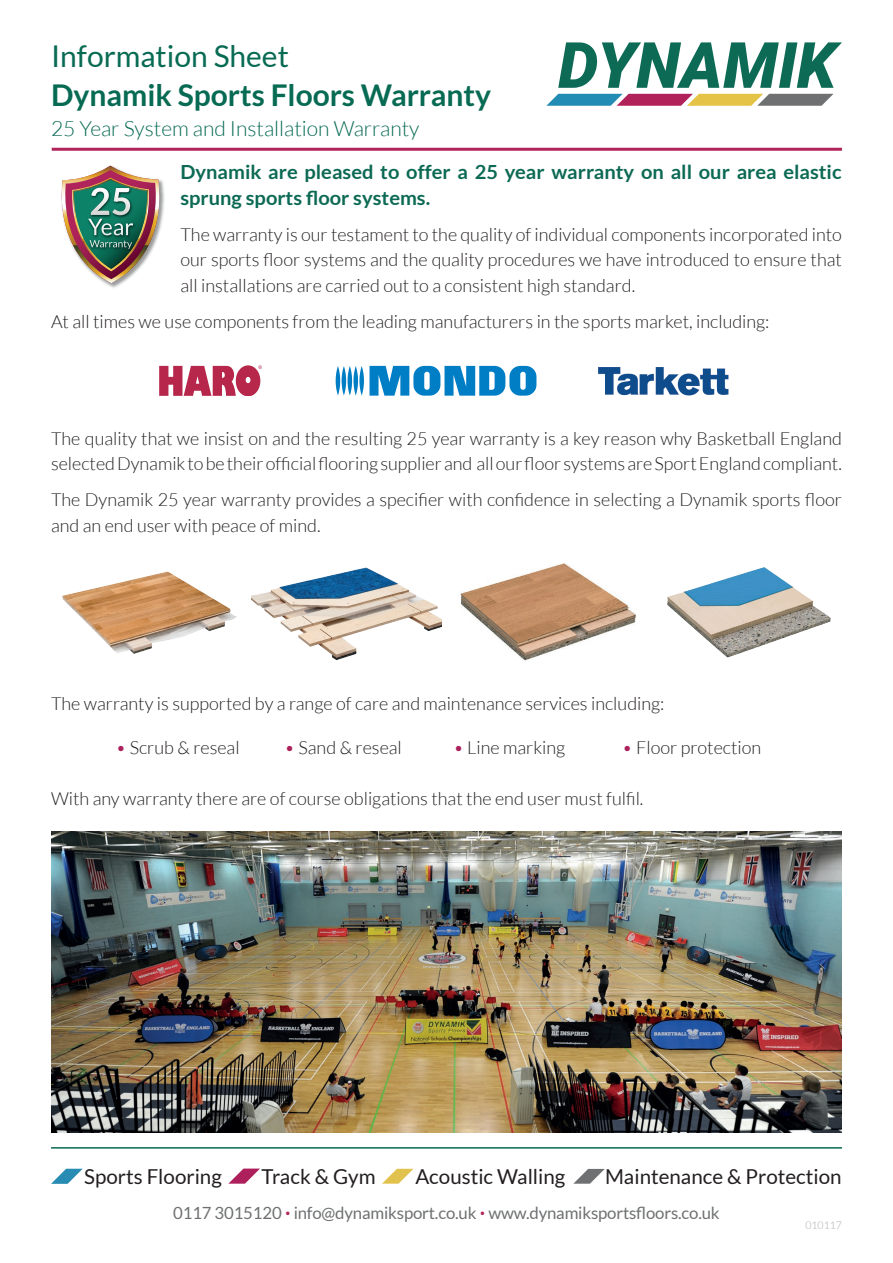
<style>
.page{position:relative;width:893px;height:1263px;background:#fff}
.page>*{position:absolute;margin:0;border:0;box-sizing:border-box;transform-origin:0 0}
.t1{font:italic 900 63.75px "Roboto";color:#0c6a55}
.t2{font:700 30px "Lato";color:#076a53}
.t3{font:30px "Lato";color:#076a53}
.t4{font:300 21px "Lato";color:#076a53}
.t5{font:20.55px "Lato";color:#231f20}
.t6{font:700 19.5px/25.5px "Lato";color:#0c6a54}
.t7{font:300 18px/25.5px "Lato";color:#231f20}
.t8{font:16.8px "Lato";letter-spacing:-.01em;color:#6e7071}
.t9{font:300 10.5px "Lato";color:#a8a9ad}
.s1{color:#ac215b}
.s2{font-size:22.5px;color:#b0245a}
</style>
<div class="page">
<svg style="left:546px;top:94px;width:287px;height:12px;background:#988882"></svg>
<hr style="left:51px;top:1147px;width:791px;height:1px;background:#076a53">
<svg style="left:51px;top:1169px;width:32px;height:15px"></svg>
<svg style="left:228px;top:1168px;width:32px;height:16px"></svg>
<svg style="left:573px;top:1169px;width:32px;height:15px"></svg>
<svg style="left:382px;top:1169px;width:31px;height:15px"></svg>
<img style="left:667px;top:567px;width:164px;height:91px">
<img style="left:460px;top:563px;width:176px;height:98px">
<img style="left:252px;top:567px;width:189px;height:94px">
<img style="left:62px;top:571px;width:175px;height:83px">
<svg style="left:159px;top:365px;width:103px;height:31px"></svg>
<svg style="left:336px;top:366px;width:200px;height:30px"></svg>
<img style="left:598px;top:367px;width:131px;height:29px">
<img style="left:104px;top:283px;width:19px;height:5px">
<img style="left:61px;top:165px;width:104px;height:118px">
<hr style="left:52px;top:148px;width:790px;height:3px;background:#b0245a">
<img style="left:52px;top:831px;width:790px;height:302px">
<h2 class="t3" style="left:51px;top:39px;width:239px">Information Sheet</h2>
<h2 class="t2" style="left:51px;top:78px;width:442px">Dynamik Sports Floors Warranty</h2>
<p class="t4" style="left:51px;top:117px;width:370px">25 Year System and Installation Warranty</p>
<h1 class="t1" style="left:558px;top:20px;width:280px">DYNAMIK</h1>
<p class="t6" style="left:180px;top:159px;width:663px">Dynamik are pleased to offer a 25 year warranty on all our area elastic sprung sports floor systems.</p>
<p class="t7" style="left:180px;top:222px;width:663px;text-align:justify">The warranty is our testament to the quality of individual components incorporated into our sports floor systems and the quality procedures we have introduced to ensure that all installations are carried out to a consistent high standard.</p>
<p class="t7" style="left:51px;top:309px;width:720px">At all times we use components from the leading manufacturers in the sports market, including:</p>
<p class="t7" style="left:51px;top:426px;width:792px">The quality that we insist on and the resulting 25 year warranty is a key reason why Basketball England selected Dynamik to be their official flooring supplier and all our floor systems are Sport England compliant.</p>
<p class="t7" style="left:51px;top:487px;width:792px">The Dynamik 25 year warranty provides a specifier with confidence in selecting a Dynamik sports floor and an end user with peace of mind.</p>
<p class="t7" style="left:51px;top:691px;width:615px">The warranty is supported by a range of care and maintenance services including:</p>
<p class="t7" style="left:116px;top:735px;width:125px"><span class="s1">•</span> Scrub &amp; reseal</p>
<p class="t7" style="left:285px;top:735px;width:119px"><span class="s1">•</span> Sand &amp; reseal</p>
<p class="t7" style="left:453px;top:735px;width:113px"><span class="s1">•</span> Line marking</p>
<p class="t7" style="left:622px;top:735px;width:141px"><span class="s1">•</span> Floor protection</p>
<p class="t7" style="left:51px;top:785px;width:594px">With any warranty there are of course obligations that the end user must fulfil.</p>
<p class="t5" style="left:84px;top:1165px;width:139px">Sports Flooring</p>
<p class="t5" style="left:262px;top:1165px;width:116px">Track &amp; Gym</p>
<p class="t5" style="left:415px;top:1165px;width:152px">Acoustic Walling</p>
<p class="t5" style="left:605px;top:1165px;width:238px">Maintenance &amp; Protection</p>
<p class="t8" style="left:173px;top:1203px;width:548px">0117 3015120 <span class="s2">·</span> info@dynamiksport.co.uk <span class="s2">·</span> www.dynamiksportsfloors.co.uk</p>
<p class="t9" style="left:805px;top:1219px;width:38px">010117</p>
</div>
